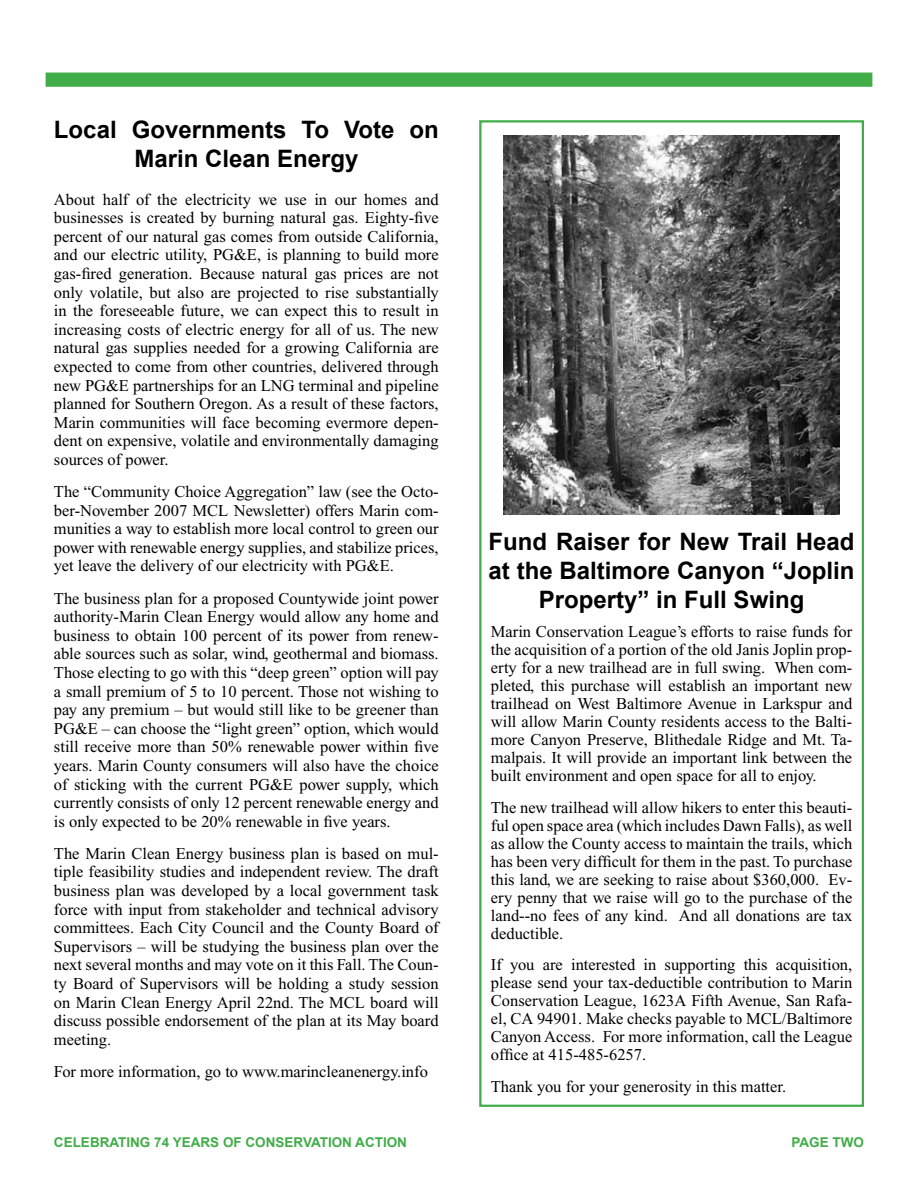
<style>
.page{position:relative;width:918px;height:1188px;background:#fff}
.page>*{position:absolute;margin:0;border:0;box-sizing:border-box;transform-origin:0 0}
.t1{font:700 24px/28.8px "Arial";color:#000;text-align:center}
.t2{font:16.5px/18.6px "Times New Roman";color:#000;text-align:justify}
.t3{font:700 13.5px "Arial";color:#41ad49}
</style>
<div class="page">
<div style="left:46px;top:73px;width:826px;height:14px;background:#41ad49"></div>
<div style="left:479px;top:120px;width:385px;height:987px;border:2px solid #41ad49"></div>
<img style="left:504px;top:135px;width:336px;height:380px">
<h1 class="t1" style="left:54px;top:116px;width:386px">Local Governments To Vote on<br>Marin Clean Energy</h1>
<p class="t2" style="left:54px;top:190px;width:386px">About half of the electricity we use in our homes and businesses is created by burning natural gas. Eighty-five percent of our natural gas comes from outside California, and our electric utility, PG&amp;E, is planning to build more gas-fired generation. Because natural gas prices are not only volatile, but also are projected to rise substantially in the foreseeable future, we can expect this to result in increasing costs of electric energy for all of us. The new natural gas supplies needed for a growing California are expected to come from other countries, delivered through new PG&amp;E partnerships for an LNG terminal and pipeline planned for Southern Oregon. As a result of these factors, Marin communities will face becoming evermore depen&shy;dent on expensive, volatile and environmentally damaging sources of power.</p>
<p class="t2" style="left:54px;top:482px;width:386px">The “Community Choice Aggregation” law (see the Octo&shy;ber-November 2007 MCL Newsletter) offers Marin com&shy;munities a way to establish more local control to green our power with renewable energy supplies, and stabilize prices, yet leave the delivery of our electricity with PG&amp;E.</p>
<p class="t2" style="left:54px;top:589px;width:386px">The business plan for a proposed Countywide joint power authority-Marin Clean Energy would allow any home and business to obtain 100 percent of its power from renew&shy;able sources such as solar, wind, geothermal and biomass.<br>Those electing to go with this “deep green” option will pay a small premium of 5 to 10 percent. Those not wishing to pay any premium – but would still like to be greener than PG&amp;E – can choose the “light green” option, which would still receive more than 50% renewable power within five years. Marin County consumers will also have the choice of sticking with the current PG&amp;E power supply, which currently consists of only 12 percent renewable energy and is only expected to be 20% renewable in five years.</p>
<p class="t2" style="left:54px;top:844px;width:386px">The Marin Clean Energy business plan is based on mul&shy;tiple feasibility studies and independent review. The draft business plan was developed by a local government task force with input from stakeholder and technical advisory committees. Each City Council and the County Board of Supervisors – will be studying the business plan over the next several months and may vote on it this Fall. The Coun&shy;ty Board of Supervisors will be holding a study session on Marin Clean Energy April 22nd. The MCL board will discuss possible endorsement of the plan at its May board meeting.</p>
<p class="t2" style="left:54px;top:1062px;width:375px">For more information, go to www.marincleanenergy.info</p>
<h1 class="t1" style="left:489px;top:528px;width:368px">Fund Raiser for New Trail Head at the Baltimore Canyon “Joplin<br>Property” in Full Swing</h1>
<p class="t2" style="left:491px;top:623px;width:363px;line-height:18px">Marin Conservation League’s efforts to raise funds for the acquisition of a portion of the old Janis Joplin prop&shy;erty for a new trailhead are in full swing. When com&shy;pleted, this purchase will establish an important new trailhead on West Baltimore Avenue in Larkspur and will allow Marin County residents access to the Balti&shy;more Canyon Preserve, Blithedale Ridge and Mt. Ta&shy;malpais. It will provide an important link between the built environment and open space for all to enjoy.</p>
<p class="t2" style="left:491px;top:798px;width:363px;line-height:18px">The new trailhead will allow hikers to enter this beauti&shy;ful open space area (which includes Dawn Falls), as well as allow the County access to maintain the trails, which has been very difficult for them in the past. To purchase this land, we are seeking to raise about $360,000. Ev&shy;ery penny that we raise will go to the purchase of the land--no fees of any kind. And all donations are tax deductible.</p>
<p class="t2" style="left:491px;top:956px;width:363px;line-height:18px">If you are interested in supporting this acquisition, please send your tax-deductible contribution to Marin Conservation League, 1623A Fifth Avenue, San Rafa&shy;el, CA 94901. Make checks payable to MCL/Baltimore Canyon Access. For more information, call the League office at 415-485-6257.</p>
<p class="t2" style="left:491px;top:1077px;width:297px">Thank you for your generosity in this matter.</p>
<p class="t3" style="left:54px;top:1133px;width:355px">CELEBRATING 74 YEARS OF CONSERVATION ACTION</p>
<p class="t3" style="left:792px;top:1133px;width:74px">PAGE TWO</p>
</div>
